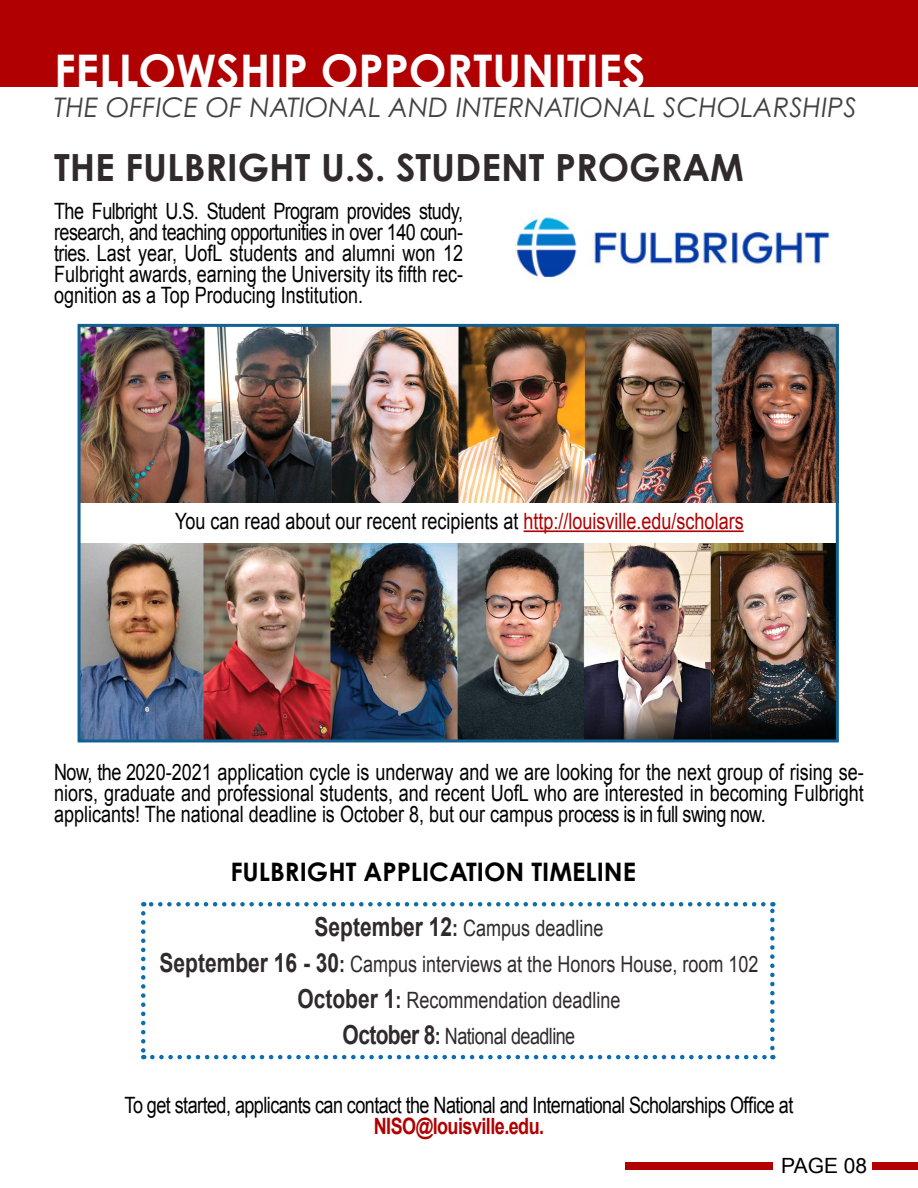
<style>
.page{position:relative;width:918px;height:1188px;background:#fff}
.page>*{position:absolute;margin:0;border:0;box-sizing:border-box;transform-origin:0 0}
.t1{font:700 45px "Century Gothic Pro";color:#fff}
.t2{font:700 37.5px "Century Gothic Pro";color:#302a2c}
.t3{font:italic 27px "Century Gothic Pro";color:#424242}
.t4{font:700 25.5px "Century Gothic Pro";color:#000}
.t5{font:22.5px/21px "Arial";color:#000;text-align:justify;scale:.8 1}
.t6{font:22.5px "Arial";color:#302a2c;scale:.8 1}
.t7{font:22.5px "Arial";letter-spacing:-.03em;color:#000;scale:.8 1}
.t8{font:22.5px "Arial";letter-spacing:-.03em;color:#302a2c;scale:.8 1}
.t9{font:700 22.5px "Arial";letter-spacing:-.03em;color:#b00002;scale:.8 1}
.t10{font:21px "Arial";color:#000}
.s1{color:#b00002}
.s2{font-weight:700;font-size:26.25px}
.s3{font-weight:700}
</style>
<div class="page">
<div style="left:0;top:0;width:918px;height:86px;background:#b00002"></div>
<div style="left:872px;top:1162px;width:46px;height:8px;background:#b00002"></div>
<div style="left:625px;top:1162px;width:148px;height:8px;background:#b00002"></div>
<svg style="left:141px;top:913px;width:5px;height:146px"></svg>
<svg style="left:152px;top:1055px;width:621px;height:4px"></svg>
<svg style="left:770px;top:902px;width:5px;height:146px"></svg>
<svg style="left:143px;top:902px;width:620px;height:5px"></svg>
<img style="left:516px;top:214px;width:314px;height:66px">
<img style="left:82px;top:328px;width:753px;height:175px">
<img style="left:82px;top:544px;width:753px;height:194px">
<hr style="left:524px;top:530px;width:220px;height:2px;background:#b00002">
<div style="left:78px;top:324px;width:761px;height:418px;border:3px solid #116092"></div>
<p class="t1" style="left:54px;top:43px;width:593px">FELLOWSHIP OPPORTUNITIES</p>
<p class="t3" style="left:54px;top:91px;width:804px">THE OFFICE OF NATIONAL AND INTERNATIONAL SCHOLARSHIPS</p>
<p class="t2" style="left:54px;top:144px;width:691px">THE FULBRIGHT U.S. STUDENT PROGRAM</p>
<p class="t5" style="left:54px;top:200px;width:513px">The Fulbright U.S. Student Program provides study, research, and teaching opportunities in over 140 coun&shy;tries. Last year, UofL students and alumni won 12<br>Fulbright awards, earning the University its fifth rec&shy;ognition as a Top Producing Institution.</p>
<p class="t5" style="left:175px;top:511px;width:712px">You can read about our recent recipients at <span class="s1">http://louisville.edu/scholars</span></p>
<p class="t5" style="left:54px;top:762px;width:1014px">Now, the 2020-2021 application cycle is underway and we are looking for the next group of rising se&shy;niors, graduate and professional students, and recent UofL who are interested in becoming Fulbright applicants! The national deadline is October 8, but our campus process is in full swing now.</p>
<p class="t4" style="left:230px;top:856px;width:407px">FULBRIGHT APPLICATION TIMELINE</p>
<p class="t6" style="left:315px;top:913px;width:362px"><span class="s2">September 12</span><span class="s3">:</span> Campus deadline</p>
<p class="t6" style="left:160px;top:949px;width:750px"><span class="s2">September 16 - 30</span><span class="s3">:</span> Campus interviews at the Honors House, room 102</p>
<p class="t6" style="left:297px;top:985px;width:405px"><span class="s2">October 1</span><span class="s3">:</span> Recommendation deadline</p>
<p class="t8" style="left:343px;top:1021px;width:292px"><span class="s2">October 8</span><span class="s3">:</span> National deadline</p>
<p class="t7" style="left:125px;top:1091px;width:837px">To get started, applicants can contact the National and International Scholarships Office at</p>
<p class="t9" style="left:374px;top:1111px;width:214px">NISO@louisville.edu.</p>
<p class="t10" style="left:781px;top:1152px;width:87px">PAGE 08</p>
</div>
